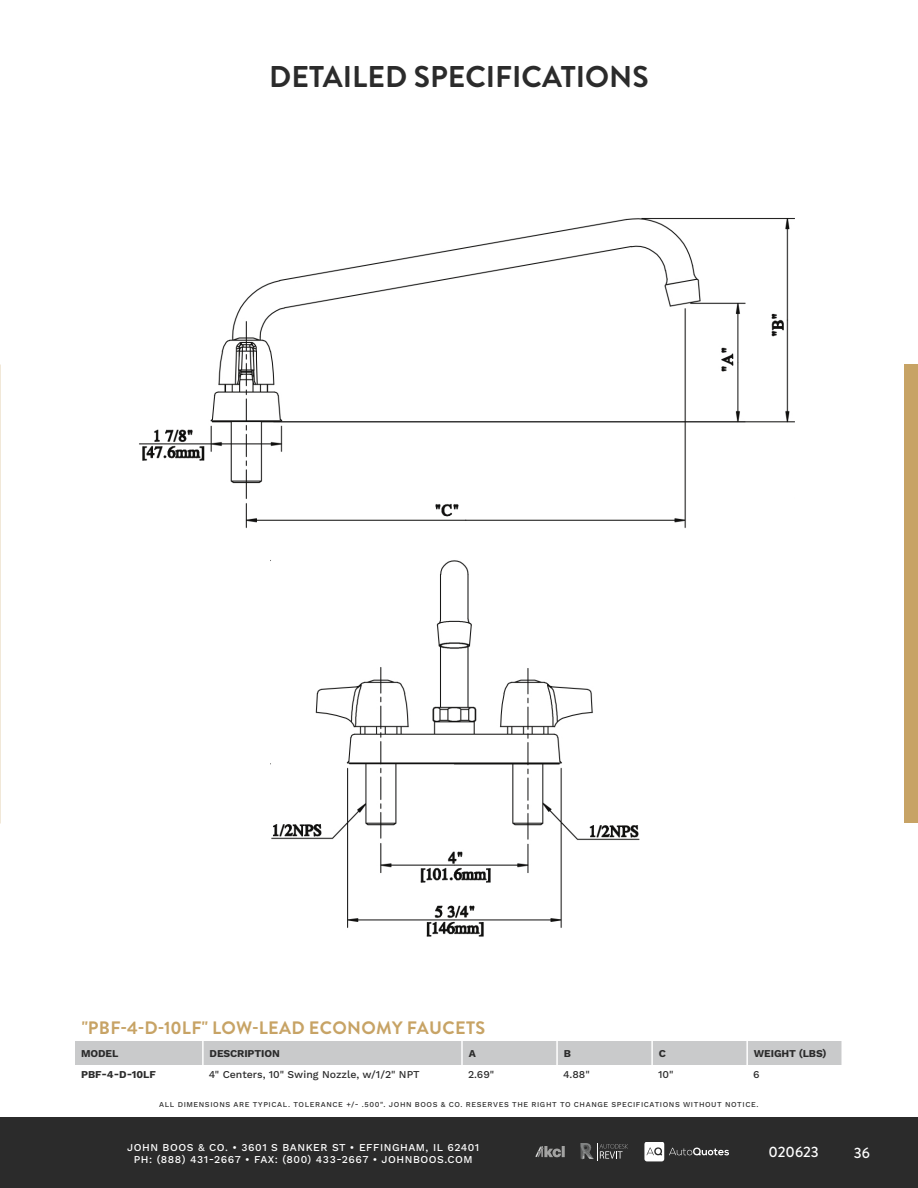
<style>
.page{position:relative;width:918px;height:1188px;background:#fff}
.page>*{position:absolute;margin:0;border:0;box-sizing:border-box;transform-origin:0 0}
.t1{font:700 30px "Brandon Grotesque";color:#2b2b2b}
.t2{font:700 18px "Brandon Grotesque";letter-spacing:.02em;color:#c7a365}
.t3{font:500 15px "Brandon Grotesque";color:#fff}
.t4{font:500 10.5px/12.6px "Work Sans";letter-spacing:.05em;color:#fff;text-align:center}
.TABLE_ROWS{font:500 10.5px "Work Sans";color:#2b2b2b}
.TABLE_ROWS-2{font:700 10.5px "Work Sans";letter-spacing:-.01em;color:#2b2b2b}
.t5{font:500 7.5px "Work Sans";letter-spacing:.075em;color:#2b2b2b}
</style>
<div class="page">
<div style="left:0;top:1118px;width:918px;height:70px;background:#2b2b2b"></div>
<svg style="left:536px;top:1147px;width:29px;height:10px"></svg>
<svg style="left:644px;top:1142px;width:85px;height:19px"></svg>
<svg style="left:580px;top:1143px;width:48px;height:17px"></svg>
<div style="left:905px;top:365px;width:13px;height:458px;background:#c7a365"></div>
<img style="left:139px;top:218px;width:655px;height:311px">
<img style="left:271px;top:560px;width:369px;height:377px">
<div style="left:75px;top:1041px;width:767px;height:24px;background:#c9cacb"></div>
<hr style="left:202px;top:1041px;width:2px;height:24px;background:#fff">
<h1 class="t1" style="left:269px;top:55px;width:381px">DETAILED SPECIFICATIONS</h1>
<p class="t2" style="left:82px;top:1015px;width:405px">"PBF-4-D-10LF" LOW-LEAD ECONOMY FAUCETS</p>
<p class="TABLE_ROWS-2" style="left:81px;top:1047px;width:39px">MODEL</p>
<p class="TABLE_ROWS-2" style="left:210px;top:1047px;width:72px">DESCRIPTION</p>
<p class="TABLE_ROWS-2" style="left:469px;top:1047px;width:9px">A</p>
<p class="TABLE_ROWS-2" style="left:564px;top:1047px;width:9px">B</p>
<p class="TABLE_ROWS-2" style="left:659px;top:1047px;width:9px">C</p>
<p class="TABLE_ROWS-2" style="left:754px;top:1047px;width:74px">WEIGHT (LBS)</p>
<p class="TABLE_ROWS-2" style="left:81px;top:1068px;width:77px">PBF-4-D-10LF</p>
<p class="TABLE_ROWS" style="left:209px;top:1068px;width:212px">4" Centers, 10" Swing Nozzle, w/1/2" NPT</p>
<p class="TABLE_ROWS" style="left:468px;top:1068px;width:28px">2.69"</p>
<p class="TABLE_ROWS" style="left:563px;top:1068px;width:28px">4.88"</p>
<p class="TABLE_ROWS" style="left:658px;top:1068px;width:17px">10"</p>
<p class="TABLE_ROWS" style="left:753px;top:1068px;width:8px">6</p>
<p class="t5" style="left:159px;top:1100px;width:601px">ALL DIMENSIONS ARE TYPICAL. TOLERANCE +/- .500". JOHN BOOS &amp; CO. RESERVES THE RIGHT TO CHANGE SPECIFICATIONS WITHOUT NOTICE.</p>
<h3 class="t4" style="left:127px;top:1141px;width:354px">JOHN BOOS &amp; CO. • 3601 S BANKER ST • EFFINGHAM, IL 62401<br>PH: (888) 431-2667 • FAX: (800) 433-2667 • JOHNBOOS.COM</h3>
<p class="t3" style="left:768px;top:1142px;width:52px">020623</p>
<h3 class="t3" style="left:854px;top:1143px;width:18px">36</h3>
</div>
